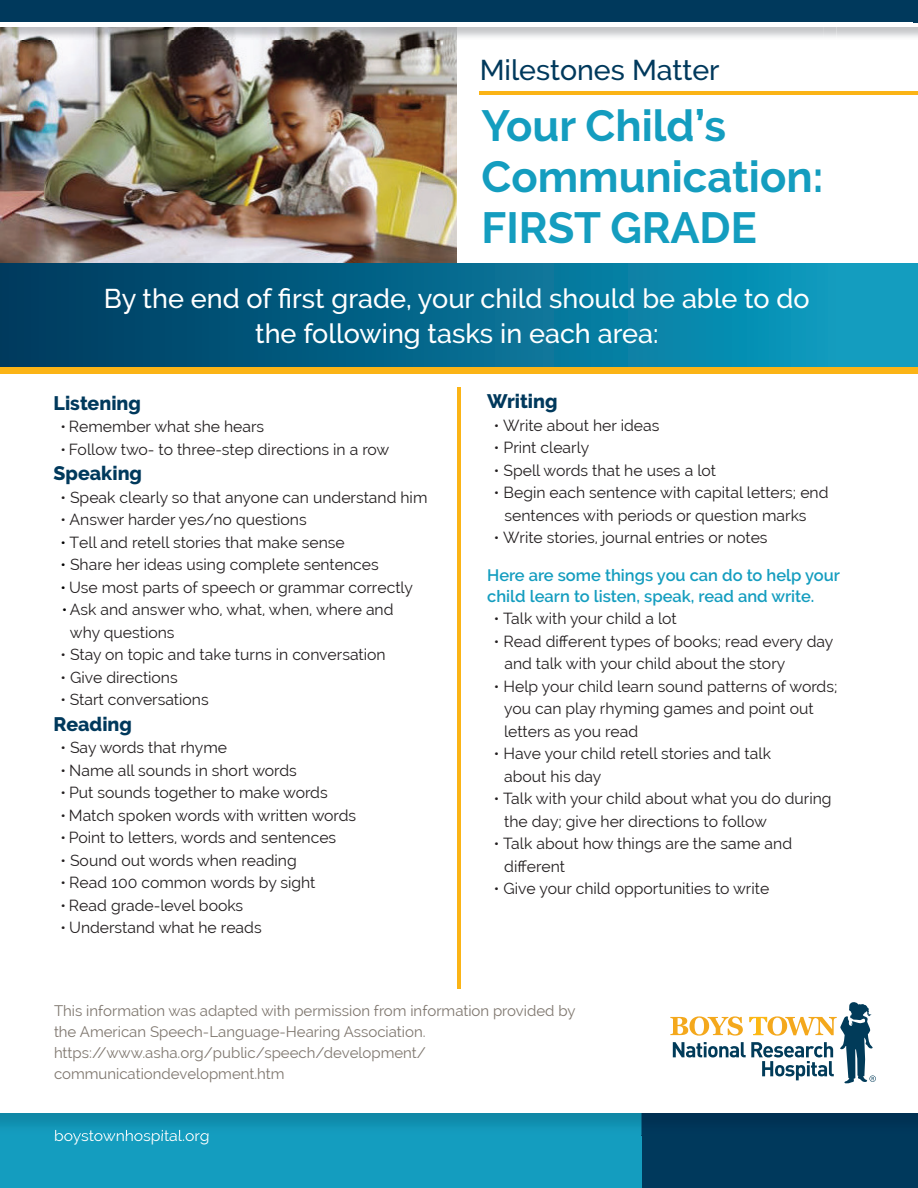
<style>
.page{position:relative;width:918px;height:1188px;background:#fff}
.page>*{position:absolute;margin:0;border:0;box-sizing:border-box;transform-origin:0 0}
.t1{font:700 43.5px/51px "Raleway";color:#149dbf}
.t2{font:500 28.5px "Raleway";color:#00395c}
.t3{font:500 27px/34.5px "Raleway";color:#fff;text-align:center}
.t4{font:800 19.5px "Raleway";color:#00395c}
.t5{font:600 16.5px/21px "Raleway";color:#149dbf}
.t6{font:15.75px/22.5px "Raleway";color:#231f20}
.t7{font:15.75px "Raleway";color:#fff}
.t8{font:15px/21px "Raleway";color:#7f776f}
.s1{color:#000}
</style>
<div class="page">
<img style="left:0;top:40px;width:457px;height:223px">
<img style="left:0;top:27px;width:918px;height:13px">
<img style="left:828px;top:27px;width:4px;height:13px">
<div style="left:0;top:0;width:918px;height:23px;background:#00395c"></div>
<div style="left:642px;top:1113px;width:276px;height:75px;background:#00395c"></div>
<div style="left:0;top:1113px;width:642px;height:75px;background:#149dbf"></div>
<img style="left:0;top:1113px;width:642px;height:22px">
<img style="left:55px;top:1130px;width:153px;height:5px">
<svg style="left:670px;top:1002px;width:206px;height:81px"></svg>
<img style="left:457px;top:388px;width:4px;height:601px">
<hr style="left:457px;top:387px;width:3px;height:601px;background:#fbb416">
<hr style="left:480px;top:91px;width:438px;height:4px;background:#fbb416">
<div style="left:0;top:366px;width:918px;height:8px;background:#fbb416"></div>
<div style="left:0;top:263px;width:918px;height:103px;background:linear-gradient(to right,#00375c,#10a2c6)"></div>
<h2 class="t2" style="left:480px;top:53px;width:241px">Milestones Matter</h2>
<h1 class="t1" style="left:482px;top:101px;width:343px">Your Child’s<br>Communication:<br>FIRST GRADE</h1>
<h3 class="t3" style="left:104px;top:282px;width:707px">By the end of first grade, your child should be able to do the following tasks in each area:</h3>
<p class="t4" style="left:54px;top:392px;width:89px">Listening</p>
<p class="t6" style="left:60px;top:415px;width:205px">• Remember what she hears</p>
<p class="t6" style="left:60px;top:438px;width:331px">• Follow two- to three-step directions in a row</p>
<p class="t4" style="left:54px;top:462px;width:90px">Speaking</p>
<p class="t6" style="left:60px;top:486px;width:369px">• Speak clearly so that anyone can understand him</p>
<p class="t6" style="left:60px;top:508px;width:248px">• Answer harder yes/no questions</p>
<p class="t6" style="left:60px;top:531px;width:286px"><span class="s1">•</span> Tell and retell stories that make sense</p>
<p class="t6" style="left:60px;top:553px;width:320px"><span class="s1">•</span> Share her ideas using complete sentences</p>
<p class="t6" style="left:60px;top:576px;width:354px"><span class="s1">•</span> Use most parts of speech or grammar correctly</p>
<p class="t6" style="left:70px;top:598px;width:325px;text-indent:-8px"><span class="s1">•</span> Ask and answer who, what, when, where and why questions</p>
<p class="t6" style="left:60px;top:644px;width:327px">• Stay on topic and take turns in conversation</p>
<p class="t6" style="left:60px;top:666px;width:119px">• Give directions</p>
<p class="t6" style="left:60px;top:689px;width:150px">• Start conversations</p>
<p class="t4" style="left:54px;top:713px;width:80px">Reading</p>
<p class="t6" style="left:60px;top:736px;width:168px">• Say words that rhyme</p>
<p class="t6" style="left:60px;top:759px;width:238px">• Name all sounds in short words</p>
<p class="t6" style="left:60px;top:781px;width:269px">• Put sounds together to make words</p>
<p class="t6" style="left:60px;top:804px;width:297px">• Match spoken words with written words</p>
<p class="t6" style="left:60px;top:826px;width:277px">• Point to letters, words and sentences</p>
<p class="t6" style="left:60px;top:849px;width:238px">• Sound out words when reading</p>
<p class="t6" style="left:60px;top:872px;width:257px">• Read 100 common words by sight</p>
<p class="t6" style="left:60px;top:894px;width:184px">• Read grade-level books</p>
<p class="t6" style="left:60px;top:917px;width:203px">• Understand what he reads</p>
<p class="t4" style="left:487px;top:390px;width:72px">Writing</p>
<p class="t6" style="left:494px;top:414px;width:167px">• Write about her ideas</p>
<p class="t6" style="left:494px;top:437px;width:97px">• Print clearly</p>
<p class="t6" style="left:494px;top:459px;width:224px">• Spell words that he uses a lot</p>
<p class="t6" style="left:504px;top:482px;width:326px;text-indent:-11px">• Begin each sentence with capital letters; end sentences with periods or question marks</p>
<p class="t6" style="left:494px;top:527px;width:275px">• Write stories, journal entries or notes</p>
<p class="t5" style="left:487px;top:564px;width:354px">Here are some things you can do to help your child learn to listen, speak, read and write.</p>
<p class="t6" style="left:494px;top:607px;width:184px">• Talk with your child a lot</p>
<p class="t6" style="left:504px;top:630px;width:331px;text-indent:-10px">• Read different types of books; read every day and talk with your child about the story</p>
<p class="t6" style="left:504px;top:675px;width:335px;text-indent:-10px">• Help your child learn sound patterns of words; you can play rhyming games and point out letters as you read</p>
<p class="t6" style="left:504px;top:742px;width:268px;text-indent:-10px">• Have your child retell stories and talk about his day</p>
<p class="t6" style="left:504px;top:787px;width:329px;text-indent:-10px">• Talk with your child about what you do during the day; give her directions to follow</p>
<p class="t6" style="left:504px;top:832px;width:289px;text-indent:-10px">• Talk about how things are the same and different</p>
<p class="t6" style="left:494px;top:877px;width:277px">• Give your child opportunities to write</p>
<p class="t8" style="left:54px;top:1000px;width:523px">This information was adapted with permission from information provided by the American Speech-Language-Hearing Association. https://www.asha.org/public/speech/development/ communicationdevelopment.htm</p>
<p class="t7" style="left:54px;top:1127px;width:157px">boystownhospital.org</p>
</div>
